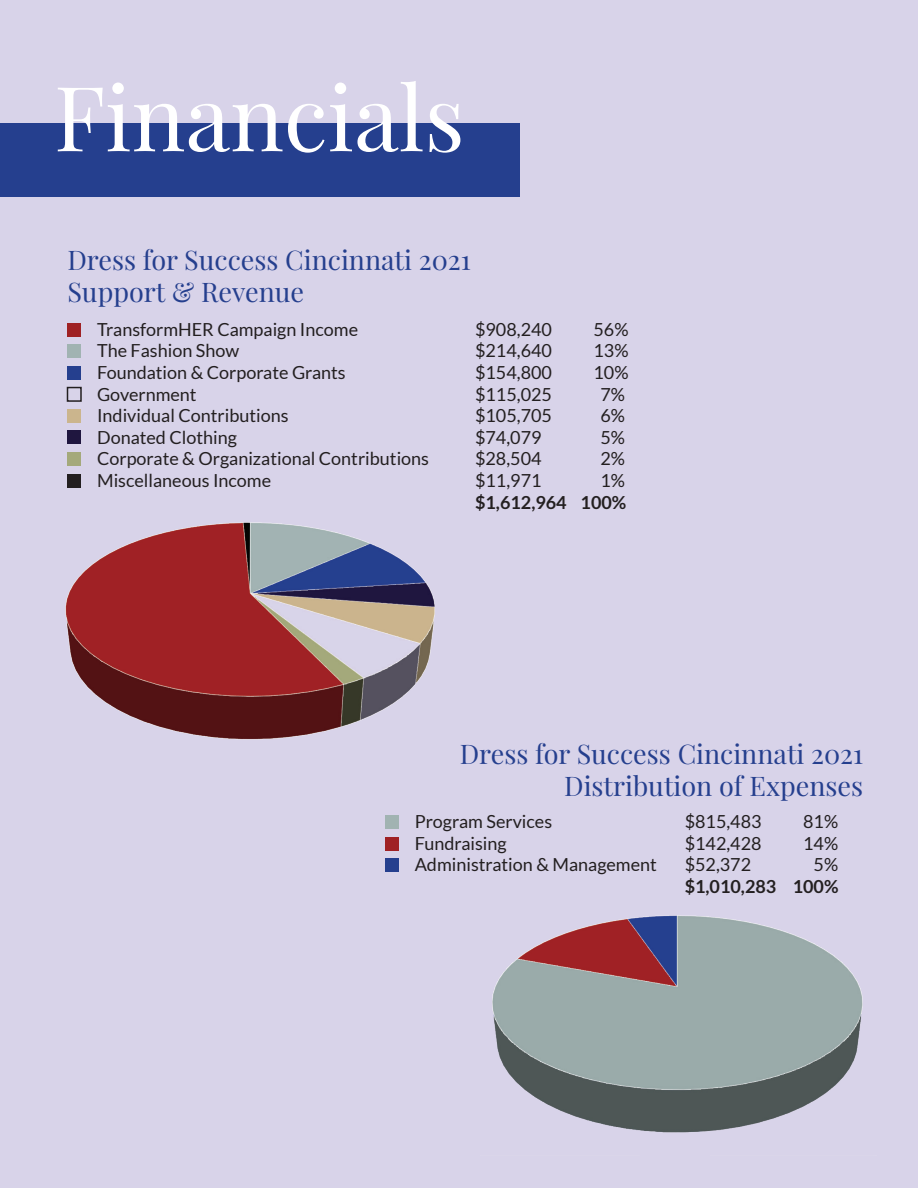
<style>
.page{position:relative;width:918px;height:1188px;background:#d8d3e9}
.page>*{position:absolute;margin:0;border:0;box-sizing:border-box;transform-origin:0 0}
.t1{font:90px "Playfair Display";color:#fff}
.t2{font:27px "Playfair Display";color:#253f8e}
.t3{font:18px "Lato";color:#231f20}
.t4{font:700 18px "Lato";color:#231f20}
</style>
<div class="page">
<div style="left:0;top:124px;width:519px;height:73px;background:#253f8e"></div>
<img style="left:65px;top:522px;width:370px;height:217px">
<img style="left:492px;top:915px;width:371px;height:218px">
<div style="left:68px;top:344px;width:13px;height:14px;background:#a1b3b2"></div>
<div style="left:68px;top:366px;width:13px;height:13px;background:#253f8e"></div>
<div style="left:68px;top:431px;width:13px;height:13px;background:#1f163f"></div>
<div style="left:68px;top:409px;width:13px;height:14px;background:#cbb58d"></div>
<div style="left:67px;top:387px;width:15px;height:15px;border:2px solid #231f20"></div>
<div style="left:68px;top:452px;width:13px;height:14px;background:#a4a97b"></div>
<div style="left:68px;top:323px;width:13px;height:13px;background:#9f2124"></div>
<div style="left:68px;top:474px;width:13px;height:13px;background:#231f20"></div>
<div style="left:386px;top:815px;width:13px;height:14px;background:#a1b3b2"></div>
<div style="left:386px;top:837px;width:13px;height:13px;background:#9f2124"></div>
<div style="left:386px;top:859px;width:13px;height:13px;background:#253f8e"></div>
<p class="t1" style="left:54px;top:61px;width:412px">Financials</p>
<p class="t2" style="left:67px;top:243px;width:405px">Dress for Success Cincinnati 2021</p>
<p class="t2" style="left:67px;top:275px;width:238px">Support &amp; Revenue</p>
<p class="t3" style="left:97px;top:319px;width:263px">TransformHER Campaign Income</p>
<p class="t3" style="left:475px;top:319px;width:78px">$908,240</p>
<p class="t3" style="left:594px;top:319px;width:37px">56%</p>
<p class="t3" style="left:97px;top:341px;width:144px">The Fashion Show</p>
<p class="t3" style="left:475px;top:341px;width:78px">$214,640</p>
<p class="t3" style="left:594px;top:341px;width:37px">13%</p>
<p class="t3" style="left:97px;top:363px;width:250px">Foundation &amp; Corporate Grants</p>
<p class="t3" style="left:475px;top:363px;width:78px">$154,800</p>
<p class="t3" style="left:594px;top:363px;width:37px">10%</p>
<p class="t3" style="left:97px;top:384px;width:101px">Government</p>
<p class="t3" style="left:475px;top:384px;width:78px">$115,025</p>
<p class="t3" style="left:600px;top:384px;width:26px">7%</p>
<p class="t3" style="left:97px;top:406px;width:193px">Individual Contributions</p>
<p class="t3" style="left:475px;top:406px;width:78px">$105,705</p>
<p class="t3" style="left:600px;top:406px;width:26px">6%</p>
<p class="t3" style="left:97px;top:427px;width:141px">Donated Clothing</p>
<p class="t3" style="left:475px;top:427px;width:68px">$74,079</p>
<p class="t3" style="left:600px;top:427px;width:26px">5%</p>
<p class="t3" style="left:97px;top:449px;width:334px">Corporate &amp; Organizational Contributions</p>
<p class="t3" style="left:475px;top:449px;width:68px">$28,504</p>
<p class="t3" style="left:600px;top:449px;width:26px">2%</p>
<p class="t3" style="left:97px;top:471px;width:176px">Miscellaneous Income</p>
<p class="t3" style="left:475px;top:471px;width:68px">$11,971</p>
<p class="t3" style="left:600px;top:471px;width:26px">1%</p>
<p class="t4" style="left:475px;top:492px;width:153px">$1,612,964 100%</p>
<p class="t2" style="left:460px;top:737px;width:405px">Dress for Success Cincinnati 2021</p>
<p class="t2" style="left:564px;top:769px;width:301px">Distribution of Expenses</p>
<p class="t3" style="left:415px;top:812px;width:139px">Program Services</p>
<p class="t3" style="left:685px;top:812px;width:78px">$815,483</p>
<p class="t3" style="left:803px;top:812px;width:37px">81%</p>
<p class="t3" style="left:415px;top:833px;width:93px">Fundraising</p>
<p class="t3" style="left:685px;top:833px;width:78px">$142,428</p>
<p class="t3" style="left:803px;top:833px;width:37px">14%</p>
<p class="t3" style="left:415px;top:855px;width:244px">Administration &amp; Management</p>
<p class="t3" style="left:685px;top:855px;width:68px">$52,372</p>
<p class="t3" style="left:814px;top:855px;width:26px">5%</p>
<p class="t4" style="left:685px;top:876px;width:155px">$1,010,283 100%</p>
</div>
